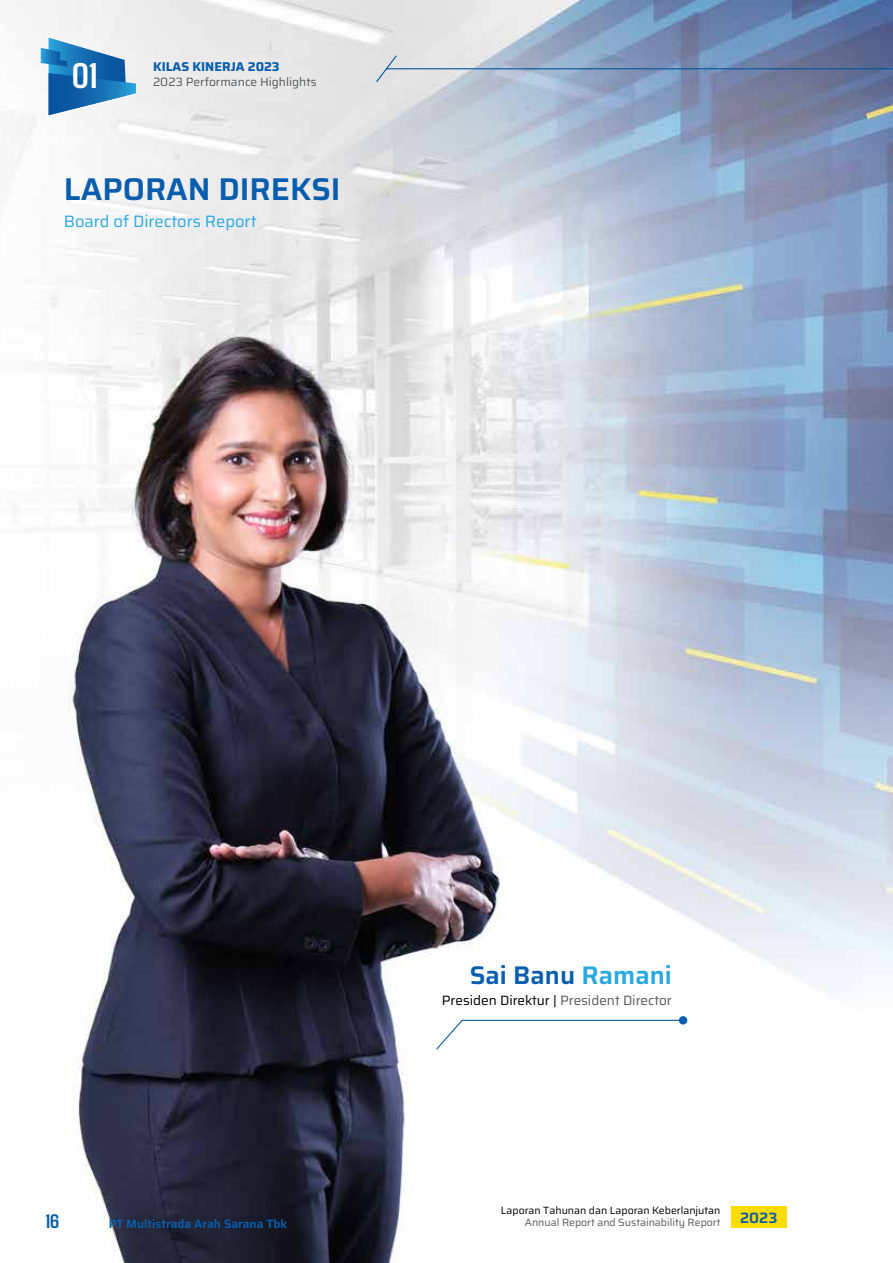
<style>
.page{position:relative;width:893px;height:1263px;background:#fff}
.page>*{position:absolute;margin:0;border:0;box-sizing:border-box;transform-origin:0 0}
.t1{font:700 35.7px "Agdasima";color:#fff}
.t2{font:100 31.5px "Saira";color:#085eac}
.t3{font:100 25.5px "Saira";color:#085eac}
.t4{font:700 19.5px "Agdasima";color:#085eac}
.t5{font:100 16.5px "Saira";color:#2aa9e0}
.t6{font:100 15px "Saira";color:#085eac}
.t7{font:100 13.5px "Saira";color:#000}
.t8{font:100 12.75px "Saira";color:#085eac}
.t9{font:100 12px "Saira";color:#085eac}
.t10{font:100 12px "Saira";color:#58595b}
.t11{font:100 10.5px "Saira";color:#000}
.t12{font:100 10.5px "Saira";color:#58595b}
.s1{color:#2aa9e0}
.s2{color:#58595b}
</style>
<div class="page">
<img style="left:14px;top:0;width:879px;height:1263px">
<svg style="left:375px;top:54px;width:518px;height:29px"></svg>
<svg style="left:14px;top:0;width:222px;height:115px"></svg>
<svg style="left:435px;top:1019px;width:249px;height:32px"></svg>
<div style="left:679px;top:1016px;width:8px;height:8px;background:#085eac;border-radius:50%"></div>
<div style="left:731px;top:1207px;width:56px;height:21px;background:#fddd00"></div>
<h1 class="t1" style="left:72px;top:56px;width:27px">01</h1>
<p class="t8" style="left:153px;top:56px;width:128px">KILAS KINERJA 2023</p>
<p class="t10" style="left:153px;top:72px;width:165px">2023 Performance Highlights</p>
<h2 class="t2" style="left:64px;top:164px;width:278px">LAPORAN DIREKSI</h2>
<h3 class="t5" style="left:64px;top:208px;width:194px">Board of Directors Report</h3>
<h3 class="t4" style="left:46px;top:1210px;width:15px">16</h3>
<p class="t9" style="left:109px;top:1214px;width:180px">PT Multistrada Arah Sarana Tbk</p>
<h3 class="t3" style="left:470px;top:954px;width:204px">Sai Banu <span class="s1">Ramani</span></h3>
<p class="t7" style="left:442px;top:989px;width:232px">Presiden Direktur | <span class="s2">President Director</span></p>
<p class="t11" style="left:501px;top:1202px;width:221px">Laporan Tahunan dan Laporan Keberlanjutan</p>
<p class="t12" style="left:525px;top:1214px;width:197px">Annual Report and Sustainability Report</p>
<h3 class="t6" style="left:740px;top:1206px;width:39px">2023</h3>
</div>
